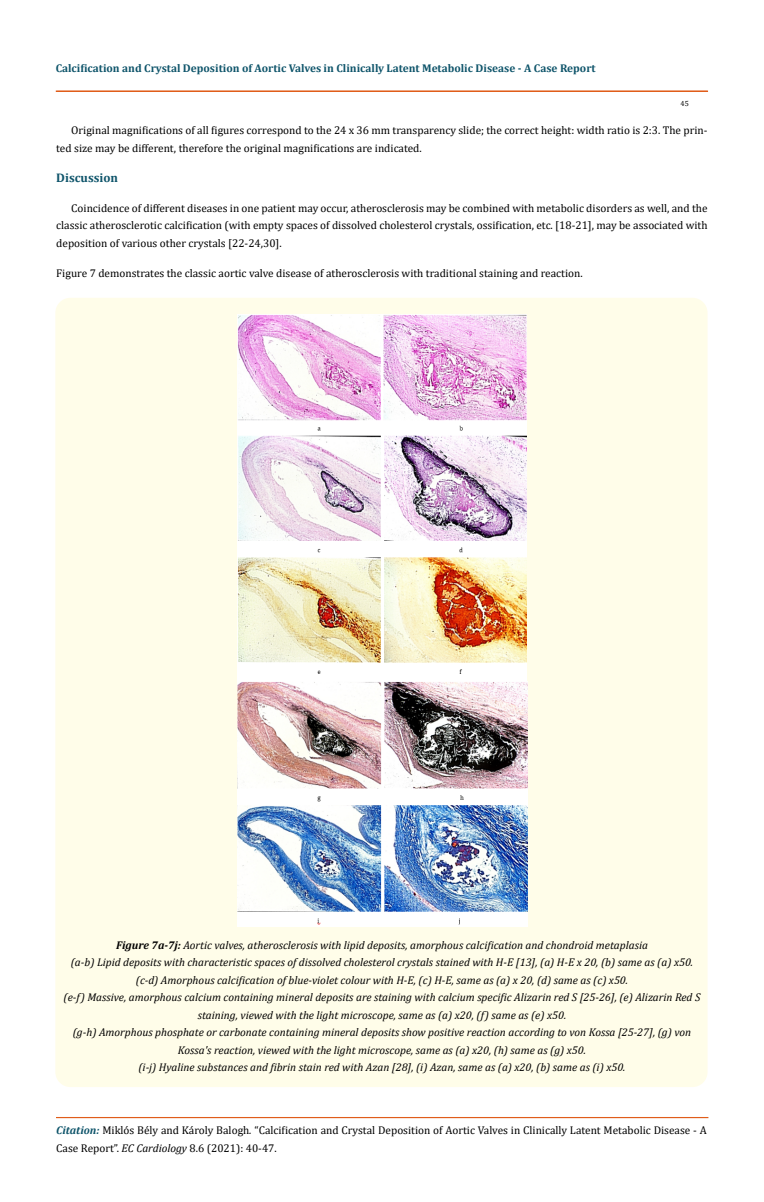
<style>
.page{position:relative;width:764px;height:1202px;background:#fff}
.page>*{position:absolute;margin:0;border:0;box-sizing:border-box;transform-origin:0 0}
.t1{font:700 12.5px "Cambria";color:#0e546a}
.t2{font:italic 11.25px/17.5px "Cambria";color:#000;text-align:center}
.t3{font:11.25px/17.5px "Cambria";color:#000}
.t4{font:700 11.25px "Cambria";color:#0e546a}
.t5{font:7.5px "Cambria";color:#000}
.s1{font-weight:700}
.s2{font-weight:700;font-style:italic;color:#0e546a}
.s3{font-style:italic}
</style>
<div class="page">
<div style="left:56px;top:91px;width:651px;height:1px;border:1px solid #e05d1a"></div>
<div style="left:56px;top:1117px;width:652px;height:1px;border:1px solid #e05d1a"></div>
<div style="left:55px;top:298px;width:652px;height:788px;background:#fffde9;border-radius:15px"></div>
<img style="left:237px;top:314px;width:290px;height:612px">
<p class="t4" style="left:56px;top:60px;width:541px">Calcification and Crystal Deposition of Aortic Valves in Clinically Latent Metabolic Disease - A Case Report</p>
<p class="t5" style="left:680px;top:98px;width:10px">45</p>
<p class="t3" style="left:56px;top:121px;width:653px;text-indent:15px">Original magnifications of all figures correspond to the 24 x 36 mm transparency slide; the correct height: width ratio is 2:3. The prin&shy;ted size may be different, therefore the original magnifications are indicated.</p>
<p class="t1" style="left:56px;top:168px;width:63px">Discussion</p>
<p class="t3" style="left:56px;top:199px;width:653px;text-align:justify;text-indent:15px">Coincidence of different diseases in one patient may occur, atherosclerosis may be combined with metabolic disorders as well, and the classic atherosclerotic calcification (with empty spaces of dissolved cholesterol crystals, ossification, etc. [18-21], may be associated with deposition of various other crystals [22-24,30].</p>
<p class="t3" style="left:56px;top:264px;width:528px">Figure 7 demonstrates the classic aortic valve disease of atherosclerosis with traditional staining and reaction.</p>
<p class="t2" style="left:64px;top:935px;width:638px"><span class="s1">Figure 7a-7j:</span> Aortic valves, atherosclerosis with lipid deposits, amorphous calcification and chondroid metaplasia<br>(a-b) Lipid deposits with characteristic spaces of dissolved cholesterol crystals stained with H-E [13], (a) H-E x 20, (b) same as (a) x50. (c-d) Amorphous calcification of blue-violet colour with H-E, (c) H-E, same as (a) x 20, (d) same as (c) x50.<br>(e-f) Massive, amorphous calcium containing mineral deposits are staining with calcium specific Alizarin red S [25-26], (e) Alizarin Red S staining, viewed with the light microscope, same as (a) x20, (f) same as (e) x50.<br>(g-h) Amorphous phosphate or carbonate containing mineral deposits show positive reaction according to von Kossa [25-27], (g) von Kossa's reaction, viewed with the light microscope, same as (a) x20, (h) same as (g) x50.<br>(i-j) Hyaline substances and fibrin stain red with Azan [28], (i) Azan, same as (a) x20, (b) same as (i) x50.</p>
<p class="t3" style="left:56px;top:1121px;width:652px"><span class="s2">Citation:</span> Miklós Bély and Károly Balogh<span class="s3">.</span> “Calcification and Crystal Deposition of Aortic Valves in Clinically Latent Metabolic Disease - A<br>Case Report”. <span class="s3">EC Cardiology</span> 8.6 (2021): 40-47.</p>
</div>
